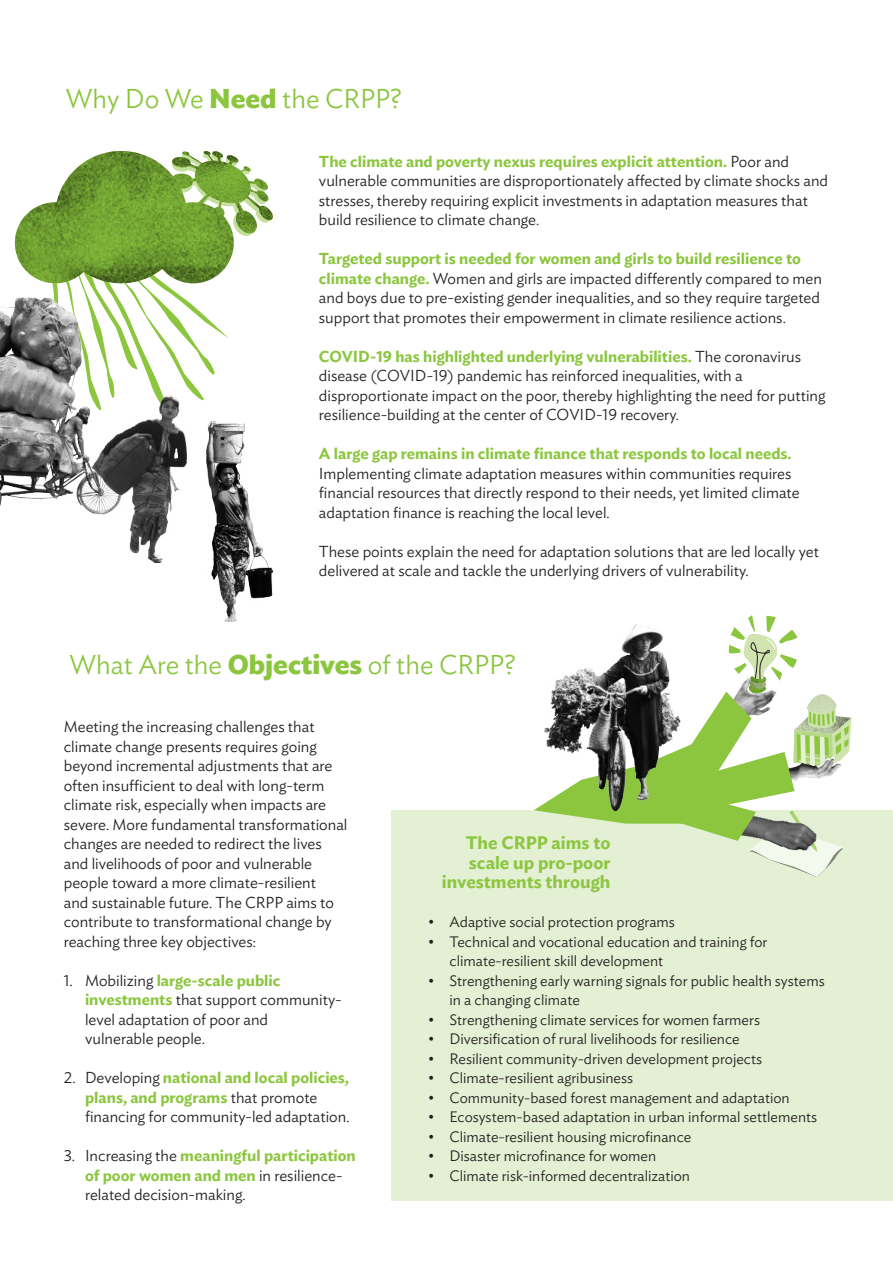
<style>
.page{position:relative;width:893px;height:1263px;background:#fff}
.page>*{position:absolute;margin:0;border:0;box-sizing:border-box;transform-origin:0 0}
._01headBReg{font:300 27px "Ideal Sans";color:#8bc63e}
._03Box_HeadA{font:600 18px/19.5px "Ideal Sans";color:#8bc63e;text-align:right}
._02Reg00{font:300 15.75px/19.5px "Ideal Sans";color:#231f20}
._02Reg01_N{font:300 15.75px/19.5px "Ideal Sans";color:#231f20}
._03Box_Reg01B{font:300 15px/19.5px "Ideal Sans";color:#231f20}
.s1{font-weight:700}
.s2{font-weight:600;color:#8bc63e}
</style>
<div class="page">
<svg style="left:17px;top:156px;width:256px;height:245px"></svg>
<img style="left:15px;top:151px;width:219px;height:132px">
<div style="left:392px;top:810px;width:501px;height:390px;background:#e4f0d4"></div>
<img style="left:206px;top:421px;width:67px;height:200px">
<img style="left:0;top:298px;width:122px;height:215px">
<img style="left:92px;top:395px;width:95px;height:167px">
<svg style="left:534px;top:615px;width:317px;height:262px"></svg>
<img style="left:544px;top:624px;width:137px;height:186px">
<p class="_01headBReg" style="left:66px;top:78px;width:337px">Why Do We <span class="s1">Need</span> the CRPP?</p>
<p class="_02Reg00" style="left:319px;top:150px;width:511px"><span class="s2">The climate and poverty nexus requires explicit attention.</span> Poor and vulnerable communities are disproportionately affected by climate shocks and stresses, thereby requiring explicit investments in adaptation measures that build resilience to climate change.</p>
<p class="_02Reg00" style="left:319px;top:247px;width:504px"><span class="s2">Targeted support is needed for women and girls to build resilience to climate change.</span> Women and girls are impacted differently compared to men and boys due to pre-existing gender inequalities, and so they require targeted support that promotes their empowerment in climate resilience actions.</p>
<p class="_02Reg00" style="left:319px;top:345px;width:508px"><span class="s2">COVID-19 has highlighted underlying vulnerabilities.</span> The coronavirus disease (COVID-19) pandemic has reinforced inequalities, with a disproportionate impact on the poor, thereby highlighting the need for putting resilience-building at the center of COVID-19 recovery.</p>
<p class="_02Reg00" style="left:319px;top:442px;width:482px"><span class="s2">A large gap remains in climate finance that responds to local needs.<br></span>Implementing climate adaptation measures within communities requires financial resources that directly respond to their needs, yet limited climate adaptation finance is reaching the local level.</p>
<p class="_02Reg00" style="left:319px;top:540px;width:502px">These points explain the need for adaptation solutions that are led locally yet delivered at scale and tackle the underlying drivers of vulnerability.</p>
<p class="_01headBReg" style="left:69px;top:643px;width:448px">What Are the <span class="s1">Objectives</span> of the CRPP?</p>
<p class="_02Reg00" style="left:64px;top:715px;width:285px">Meeting the increasing challenges that climate change presents requires going beyond incremental adjustments that are often insufficient to deal with long-term climate risk, especially when impacts are severe. More fundamental transformational changes are needed to redirect the lives and livelihoods of poor and vulnerable people toward a more climate-resilient<br>and sustainable future. The CRPP aims to contribute to transformational change by reaching three key objectives:</p>
<p class="_02Reg01_N" style="left:85px;top:969px;width:258px;text-indent:-21px">1. Mobilizing <span class="s2">large-scale public investments</span> that support community&shy;level adaptation of poor and<br>vulnerable people.</p>
<p class="_02Reg01_N" style="left:85px;top:1066px;width:266px;text-indent:-21px">2. Developing <span class="s2">national and local policies, plans, and programs</span> that promote financing for community-led adaptation.</p>
<p class="_02Reg01_N" style="left:85px;top:1144px;width:272px;text-indent:-21px">3. Increasing the <span class="s2">meaningful participation of poor women and men</span> in resilience&shy;related decision-making.</p>
<p class="_03Box_HeadA" style="left:442px;top:832px;width:170px">The CRPP aims to scale up pro-poor investments through</p>
<p class="_03Box_Reg01B" style="left:428px;top:911px;width:248px">• Adaptive social protection programs</p>
<p class="_03Box_Reg01B" style="left:449px;top:930px;width:320px;text-indent:-21px">• Technical and vocational education and training for climate-resilient skill development</p>
<p class="_03Box_Reg01B" style="left:449px;top:969px;width:377px;text-indent:-21px">• Strengthening early warning signals for public health systems in a changing climate</p>
<p class="_03Box_Reg01B" style="left:428px;top:1008px;width:333px">• Strengthening climate services for women farmers</p>
<p class="_03Box_Reg01B" style="left:428px;top:1028px;width:313px">• Diversification of rural livelihoods for resilience</p>
<p class="_03Box_Reg01B" style="left:428px;top:1047px;width:335px">• Resilient community-driven development projects</p>
<p class="_03Box_Reg01B" style="left:428px;top:1067px;width:206px">• Climate-resilient agribusiness</p>
<p class="_03Box_Reg01B" style="left:428px;top:1086px;width:363px">• Community-based forest management and adaptation</p>
<p class="_03Box_Reg01B" style="left:428px;top:1106px;width:390px">• Ecosystem-based adaptation in urban informal settlements</p>
<p class="_03Box_Reg01B" style="left:428px;top:1125px;width:265px">• Climate-resilient housing microfinance</p>
<p class="_03Box_Reg01B" style="left:428px;top:1145px;width:229px">• Disaster microfinance for women</p>
<p class="_03Box_Reg01B" style="left:428px;top:1164px;width:263px">• Climate risk-informed decentralization</p>
</div>
